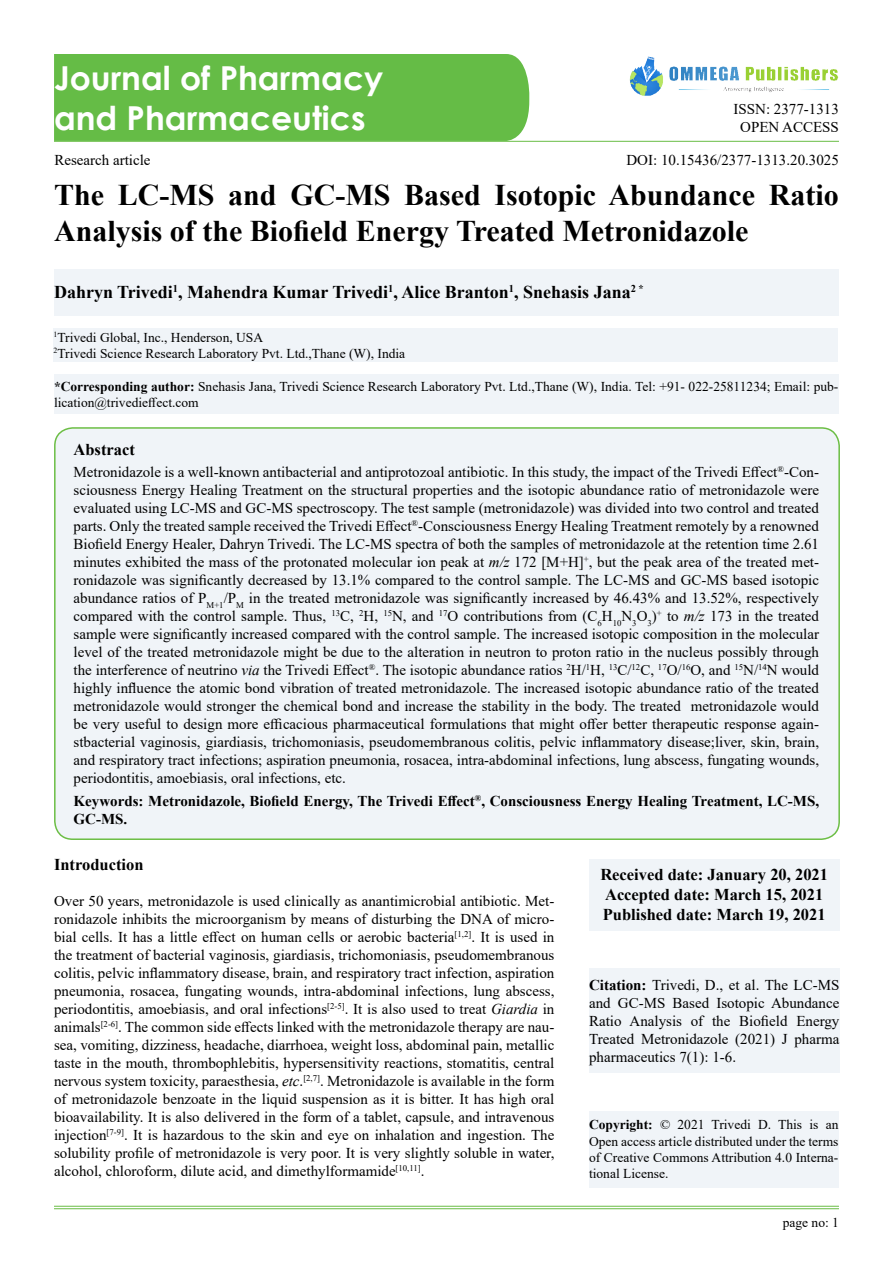
<style>
.page{position:relative;width:893px;height:1263px;background:#fff}
.page>*{position:absolute;margin:0;border:0;box-sizing:border-box;transform-origin:0 0}
.t1{font:700 33px/39.6px "Century Gothic";color:#fff}
.t2{font:700 30px/36px "Times New Roman";color:#000}
.t3{font:700 18px "Times New Roman";color:#000}
.t4{font:700 16.5px/19.8px "Times New Roman";color:#000}
.t5{font:15px/18px "Times New Roman";color:#000;text-align:justify}
.t6{font:700 15px/18px "Times New Roman";color:#000}
.t7{font:13.5px/16.2px "Times New Roman";color:#000}
.s1{font-weight:700}
.s2{font-style:italic}
</style>
<div class="page">
<img style="left:629px;top:56px;width:210px;height:40px">
<hr style="left:54px;top:141px;width:785px;height:1px;background:#69bd45">
<div style="left:54px;top:54px;width:475px;height:87px;background:#65bc46"></div>
<div style="left:54px;top:269px;width:784px;height:46px;background:#f0f4f8"></div>
<div style="left:55px;top:428px;width:784px;height:411px;background:#f0f4f8;border-radius:18px"></div>
<div style="left:54px;top:427px;width:786px;height:413px;border:2px solid #6cbe45;border-radius:18px"></div>
<div style="left:54px;top:328px;width:784px;height:34px;background:#f0f4f8"></div>
<div style="left:54px;top:375px;width:784px;height:39px;background:#f0f4f8"></div>
<div style="left:589px;top:968px;width:250px;height:105px;background:#f0f4f8"></div>
<div style="left:589px;top:859px;width:250px;height:71px;background:#f0f4f8"></div>
<hr style="left:54px;top:1206px;width:785px;height:1px;background:#69bd45">
<hr style="left:54px;top:1208px;width:785px;height:1px;background:#69bd45">
<div style="left:589px;top:1111px;width:249px;height:76px;background:#f0f4f8"></div>
<h1 class="t1" style="left:54px;top:57px;width:331px">Journal of Pharmacy and Pharmaceutics</h1>
<p class="t5" style="left:733px;top:100px;width:107px;text-align:center">ISSN: 2377-1313<br>OPEN ACCESS</p>
<p class="t5" style="left:54px;top:151px;width:98px">Research article</p>
<p class="t5" style="left:626px;top:151px;width:214px">DOI: 10.15436/2377-1313.20.3025</p>
<h2 class="t2" style="left:54px;top:176px;width:786px">The LC-MS and GC-MS Based Isotopic Abundance Ratio<br>Analysis of the Biofield Energy Treated Metronidazole</h2>
<p class="t3" style="left:54px;top:279px;width:591px">Dahryn Trivedi<sup>1</sup>, Mahendra Kumar Trivedi<sup>1</sup>, Alice Branton<sup>1</sup>, Snehasis Jana<sup>2</sup> <sup>*</sup></p>
<p class="t7" style="left:54px;top:329px;width:353px"><sup>1</sup>Trivedi Global, Inc., Henderson, USA<br><sup>2</sup>Trivedi Science Research Laboratory Pvt. Ltd.,Thane (W), India</p>
<p class="t7" style="left:54px;top:378px;width:786px"><span class="s1">*Corresponding author:</span> Snehasis Jana, Trivedi Science Research Laboratory Pvt. Ltd.,Thane (W), India. Tel: +91- 022-25811234; Email: pub&shy;lication@trivedieffect.com</p>
<p class="t4" style="left:74px;top:439px;width:63px">Abstract</p>
<p class="t5" style="left:74px;top:463px;width:747px">Metronidazole is a well-known antibacterial and antiprotozoal antibiotic. In this study, the impact of the Trivedi Effect<sup>®</sup>-Con&shy;sciousness Energy Healing Treatment on the structural properties and the isotopic abundance ratio of metronidazole were evaluated using LC-MS and GC-MS spectroscopy. The test sample (metronidazole) was divided into two control and treated parts. Only the treated sample received the Trivedi Effect<sup>®</sup>-Consciousness Energy Healing Treatment remotely by a renowned Biofield Energy Healer, Dahryn Trivedi. The LC-MS spectra of both the samples of metronidazole at the retention time 2.61 minutes exhibited the mass of the protonated molecular ion peak at <span class="s2">m/z</span> 172 [M+H]<sup>+</sup>, but the peak area of the treated met&shy;ronidazole was significantly decreased by 13.1% compared to the control sample. The LC-MS and GC-MS based isotopic abundance ratios of P<sub>M+1</sub>/P<sub>M</sub> in the treated metronidazole was significantly increased by 46.43% and 13.52%, respectively compared with the control sample. Thus, <sup>13</sup>C, <sup>2</sup>H, <sup>15</sup>N, and <sup>17</sup>O contributions from (C<sub>6</sub>H<sub>10</sub>N<sub>3</sub>O<sub>3</sub>)<sup>+</sup> to <span class="s2">m/z</span> 173 in the treated sample were significantly increased compared with the control sample. The increased isotopic composition in the molecular level of the treated metronidazole might be due to the alteration in neutron to proton ratio in the nucleus possibly through the interference of neutrino <span class="s2">via</span> the Trivedi Effect<sup>®</sup>. The isotopic abundance ratios <sup>2</sup>H/<sup>1</sup>H, <sup>13</sup>C/<sup>12</sup>C, <sup>17</sup>O/<sup>16</sup>O, and <sup>15</sup>N/<sup>14</sup>N would highly influence the atomic bond vibration of treated metronidazole. The increased isotopic abundance ratio of the treated metronidazole would stronger the chemical bond and increase the stability in the body. The treated metronidazole would be very useful to design more efficacious pharmaceutical formulations that might offer better therapeutic response again&shy;stbacterial vaginosis, giardiasis, trichomoniasis, pseudomembranous colitis, pelvic inflammatory disease;liver, skin, brain, and respiratory tract infections; aspiration pneumonia, rosacea, intra-abdominal infections, lung abscess, fungating wounds, periodontitis, amoebiasis, oral infections, etc.</p>
<p class="t6" style="left:74px;top:791px;width:747px">Keywords: Metronidazole, Biofield Energy, The Trivedi Effect<sup>®</sup>, Consciousness Energy Healing Treatment, LC-MS,<br>GC-MS.</p>
<p class="t4" style="left:54px;top:854px;width:91px">Introduction</p>
<p class="t5" style="left:54px;top:891px;width:502px">Over 50 years, metronidazole is used clinically as anantimicrobial antibiotic. Met&shy;ronidazole inhibits the microorganism by means of disturbing the DNA of micro&shy;bial cells. It has a little effect on human cells or aerobic bacteria<sup>[1,2]</sup>. It is used in the treatment of bacterial vaginosis, giardiasis, trichomoniasis, pseudomembranous colitis, pelvic inflammatory disease, brain, and respiratory tract infection, aspiration pneumonia, rosacea, fungating wounds, intra-abdominal infections, lung abscess, periodontitis, amoebiasis, and oral infections<sup>[2-5]</sup>. It is also used to treat <span class="s2">Giardia</span> in animals<sup>[2-6]</sup>. The common side effects linked with the metronidazole therapy are nau&shy;sea, vomiting, dizziness, headache, diarrhoea, weight loss, abdominal pain, metallic taste in the mouth, thrombophlebitis, hypersensitivity reactions, stomatitis, central nervous system toxicity, paraesthesia, <span class="s2">etc</span>.<sup>[2,7]</sup>. Metronidazole is available in the form of metronidazole benzoate in the liquid suspension as it is bitter. It has high oral bioavailability. It is also delivered in the form of a tablet, capsule, and intravenous injection<sup>[7-9]</sup>. It is hazardous to the skin and eye on inhalation and ingestion. The solubility profile of metronidazole is very poor. It is very slightly soluble in water, alcohol, chloroform, dilute acid, and dimethylformamide<sup>[10,11]</sup>.</p>
<p class="t4" style="left:600px;top:864px;width:229px">Received date: January 20, 2021<br>Accepted date: March 15, 2021<br>Published date: March 19, 2021</p>
<p class="t5" style="left:589px;top:975px;width:252px"><span class="s1">Citation:</span> Trivedi, D., et al. The LC-MS and GC-MS Based Isotopic Abundance Ratio Analysis of the Biofield Energy Treated Metronidazole (2021) J pharma pharmaceutics 7(1): 1-6.</p>
<p class="t7" style="left:589px;top:1116px;width:251px;text-align:justify"><span class="s1">Copyright:</span> © 2021 Trivedi D. This is an Open access article distributed under the terms of Creative Commons Attribution 4.0 Interna&shy;tional License.</p>
<p class="t7" style="left:783px;top:1214px;width:58px">page no: 1</p>
</div>
